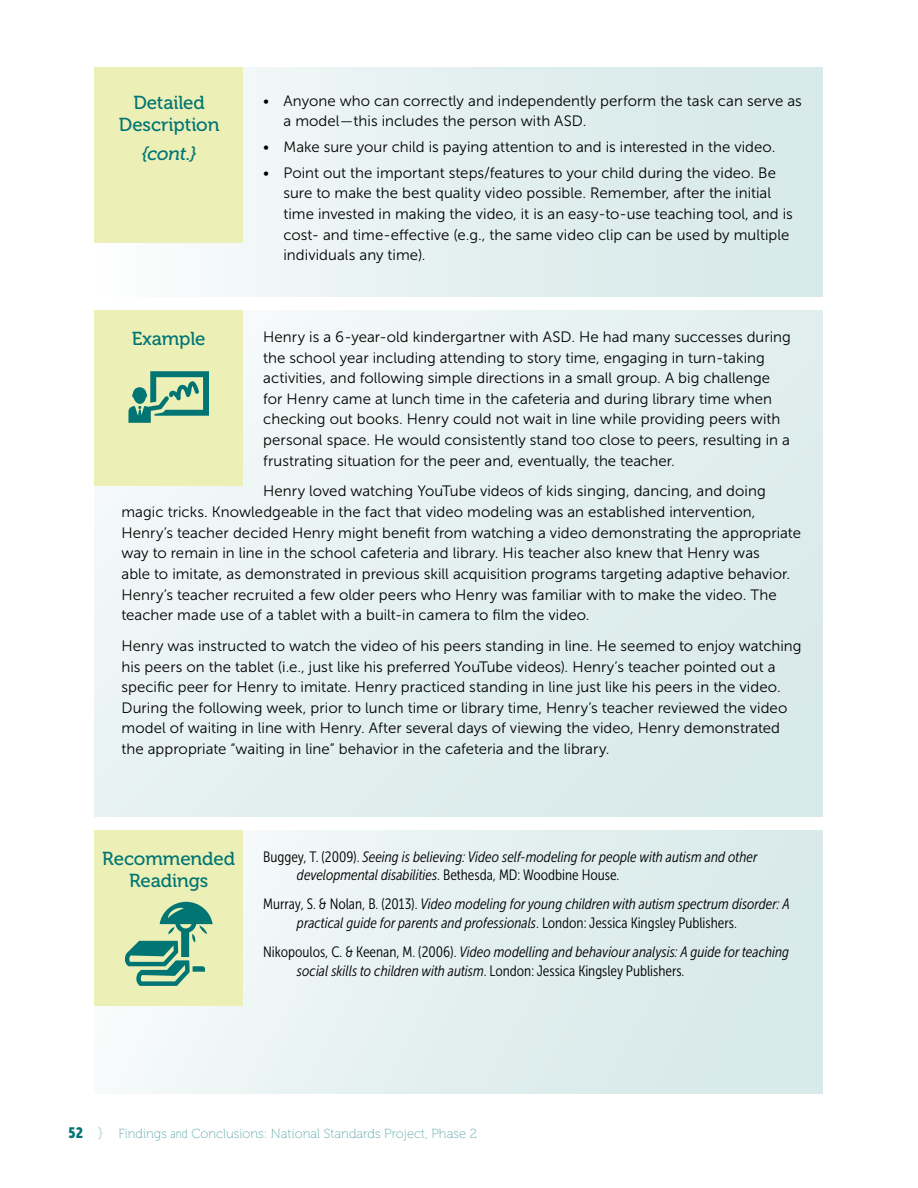
<style>
.page{position:relative;width:918px;height:1188px;background:#fff}
.page>*{position:absolute;margin:0;border:0;box-sizing:border-box;transform-origin:0 0}
.t1{font:18.75px/22.5px "Museo 500";letter-spacing:-.005em;color:#007573;text-align:center}
.t2{font:italic 18.75px "Museo 500";color:#007573}
.t3{font:15px/20.7px "Museo Sans 300";letter-spacing:.005em;color:#000}
.t4{font:italic 15px/18.8px "Museo Sans Cond 300";color:#000}
.t5{font:13.2px "Museo 100";color:#66acab}
.s1{font-style:normal}
.s2{font-family:"Museo Sans Cond 900";font-size:15px;color:#007573}
.s3{font-family:"Museo Sans 700";font-size:15px;color:#cce3e3}
.s4{font-family:"Museo Sans Cond 100"}
</style>
<div class="page">
<div style="left:94px;top:310px;width:730px;height:507px;background:linear-gradient(to right,#eef5f5,#dbebeb)"></div>
<div style="left:94px;top:68px;width:730px;height:229px;background:linear-gradient(to right,#fafcfc,#d3e7e7)"></div>
<div style="left:94px;top:310px;width:149px;height:176px;background:#ecefb6"></div>
<div style="left:94px;top:68px;width:149px;height:175px;background:#ecefb6"></div>
<svg style="left:128px;top:371px;width:81px;height:52px"></svg>
<div style="left:94px;top:830px;width:730px;height:264px;background:linear-gradient(to right,#f6fafa,#d5e8e8)"></div>
<div style="left:94px;top:830px;width:149px;height:176px;background:#ecefb6"></div>
<svg style="left:124px;top:902px;width:89px;height:84px"></svg>
<p class="t1" style="left:119px;top:91px;width:102px">Detailed<br>Description</p>
<p class="t2" style="left:142px;top:144px;width:55px">{cont.}</p>
<p class="t3" style="left:283px;top:90px;width:520px;text-indent:-20px">• Anyone who can correctly and independently perform the task can serve as a model — this includes the person with ASD.</p>
<p class="t3" style="left:263px;top:137px;width:514px">• Make sure your child is paying attention to and is interested in the video.</p>
<p class="t3" style="left:283px;top:162px;width:511px;text-indent:-20px">• Point out the important steps/features to your child during the video. Be sure to make the best quality video possible. Remember, after the initial time invested in making the video, it is an easy-to-use teaching tool, and is cost- and time-effective (e.g., the same video clip can be used by multiple individuals any time).</p>
<p class="t3" style="left:263px;top:327px;width:529px">Henry is a 6-year-old kindergartner with ASD. He had many successes during the school year including attending to story time, engaging in turn-taking activities, and following simple directions in a small group. A big challenge for Henry came at lunch time in the cafeteria and during library time when checking out books. Henry could not wait in line while providing peers with personal space. He would consistently stand too close to peers, resulting in a frustrating situation for the peer and, eventually, the teacher.</p>
<p class="t3" style="left:121px;top:481px;width:681px;text-indent:142px">Henry loved watching YouTube videos of kids singing, dancing, and doing magic tricks. Knowledgeable in the fact that video modeling was an established intervention, Henry’s teacher decided Henry might benefit from watching a video demonstrating the appropriate way to remain in line in the school cafeteria and library. His teacher also knew that Henry was<br>able to imitate, as demonstrated in previous skill acquisition programs targeting adaptive behavior.<br>Henry’s teacher recruited a few older peers who Henry was familiar with to make the video. The teacher made use of a tablet with a built-in camera to film the video.</p>
<p class="t3" style="left:121px;top:636px;width:682px">Henry was instructed to watch the video of his peers standing in line. He seemed to enjoy watching his peers on the tablet (i.e., just like his preferred YouTube videos). Henry’s teacher pointed out a specific peer for Henry to imitate. Henry practiced standing in line just like his peers in the video.<br>During the following week, prior to lunch time or library time, Henry’s teacher reviewed the video model of waiting in line with Henry. After several days of viewing the video, Henry demonstrated the appropriate “waiting in line” behavior in the cafeteria and the library.</p>
<p class="t1" style="left:132px;top:327px;width:75px">Example</p>
<p class="t1" style="left:102px;top:847px;width:134px">Recommended<br>Readings</p>
<p class="t4" style="left:297px;top:847px;width:462px;text-indent:-34px"><span class="s1">Buggey, T. (2009).</span> Seeing is believing: Video self-modeling for people with autism and other developmental disabilities<span class="s1">. Bethesda, MD: Woodbine House.</span></p>
<p class="t4" style="left:297px;top:895px;width:494px;text-indent:-34px"><span class="s1">Murray, S. &amp; Nolan, B. (2013).</span> Video modeling for young children with autism spectrum disorder: A practical guide for parents and professionals<span class="s1">. London: Jessica Kingsley Publishers.</span></p>
<p class="t4" style="left:297px;top:943px;width:494px;text-indent:-34px"><span class="s1">Nikopoulos, C. &amp; Keenan, M. (2006).</span> Video modelling and behaviour analysis: A guide for teaching social skills to children with autism<span class="s1">. London: Jessica Kingsley Publishers.</span></p>
<p class="t5" style="left:69px;top:1126px;width:410px"><span class="s2">52</span> <span class="s3">}</span> Findings <span class="s4">and</span> Conclusions: National Standards Project, Phase 2</p>
</div>
